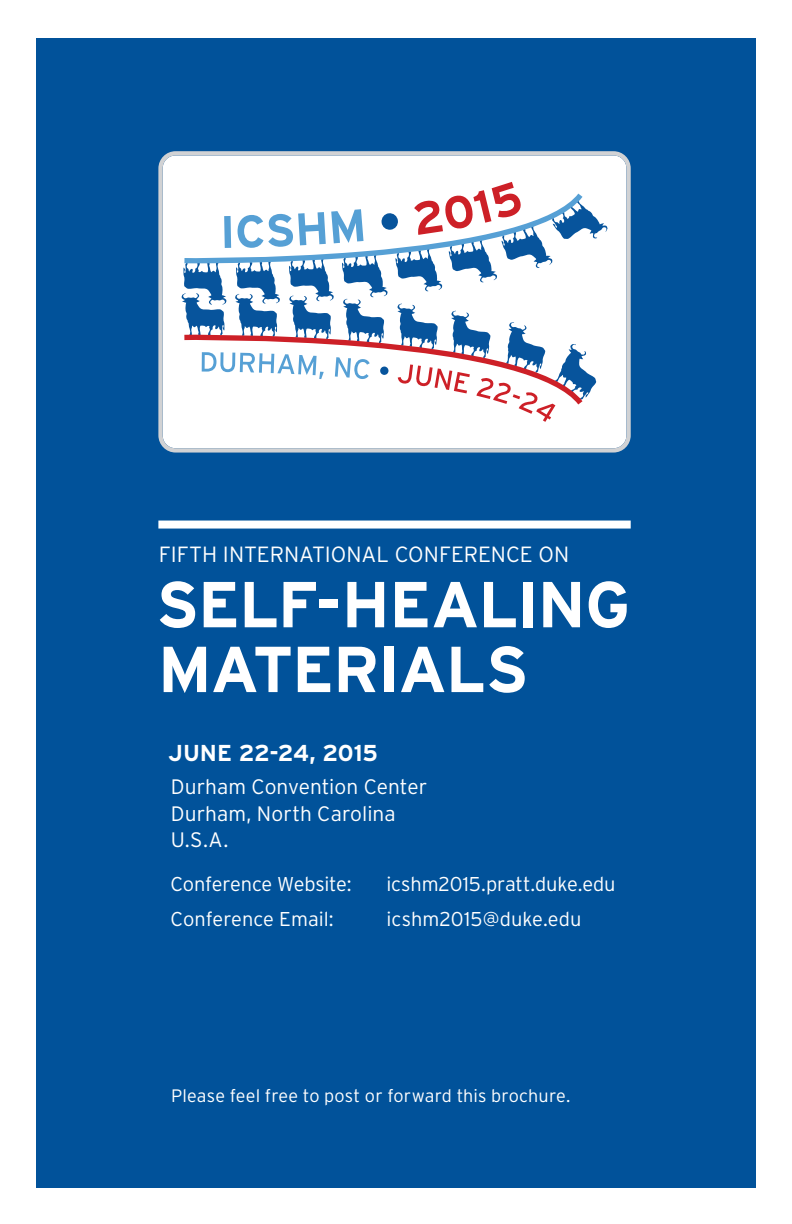
<style>
.page{position:relative;width:792px;height:1224px;background:#fff}
.page>*{position:absolute;margin:0;border:0;box-sizing:border-box;transform-origin:0 0}
.t1{font:700 64.8px/64.8px "Interstate";letter-spacing:-.02em;color:#fff}
.t2{font:700 23px "Interstate";letter-spacing:-.005em;color:#fff}
.t3{font:300 22px "Interstate";letter-spacing:-.005em;color:#fff}
.t4{font:300 21px "Interstate";color:#fff}
.t5{font:300 20px "Interstate";letter-spacing:-.005em;color:#fff}
.t6{font:300 18px "Interstate";letter-spacing:.01em;color:#fff}
</style>
<div class="page">
<div style="left:36px;top:39px;width:720px;height:1149px;background:#01529a"></div>
<div style="left:158px;top:521px;width:473px;height:8px;background:#fff"></div>
<svg style="left:158px;top:151px;width:473px;height:302px;background:#f0f3f5"></svg>
<svg style="left:182px;top:182px;width:426px;height:240px;background:#d0d7e5"></svg>
<p class="t3" style="left:159px;top:542px;width:412px">FIFTH INTERNATIONAL CONFERENCE ON</p>
<p class="t1" style="left:156px;top:572px;width:476px">SELF-HEALING<br>MATERIALS</p>
<p class="t2" style="left:168px;top:740px;width:211px">JUNE 22-24, 2015</p>
<p class="t4" style="left:171px;top:775px;width:258px">Durham Convention Center</p>
<p class="t4" style="left:171px;top:801px;width:226px">Durham, North Carolina</p>
<p class="t4" style="left:171px;top:828px;width:59px">U.S.A.</p>
<p class="t5" style="left:170px;top:872px;width:183px">Conference Website:</p>
<p class="t5" style="left:386px;top:872px;width:231px">icshm2015.pratt.duke.edu</p>
<p class="t5" style="left:170px;top:907px;width:165px">Conference Email:</p>
<p class="t5" style="left:386px;top:907px;width:197px">icshm2015@duke.edu</p>
<p class="t6" style="left:171px;top:1086px;width:401px">Please feel free to post or forward this brochure.</p>
</div>
